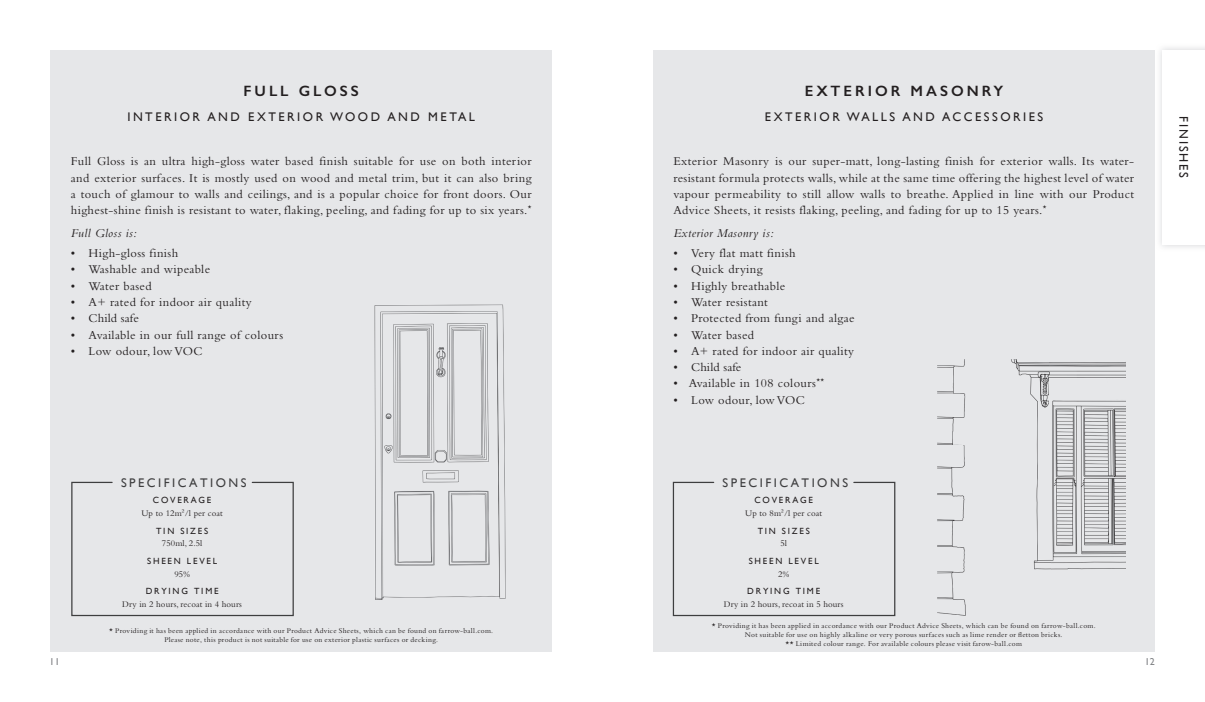
<style>
.page{position:relative;width:1205px;height:702px;background:#fff}
.page>*{position:absolute;margin:0;border:0;box-sizing:border-box;transform-origin:0 0}
.t1{font:600 15px "Gill Sans";letter-spacing:.2em;color:#231f20}
.t2{font:12.5px/16.2px "Bembo Std";letter-spacing:.03em;color:#231f20;text-align:justify}
.t3{font:12.5px "Gill Sans";letter-spacing:.2em;color:#231f20}
.t4{font:italic 12.5px "Bembo Std";letter-spacing:.03em;color:#231f20}
.t5{font:12.5px "Gill Sans";letter-spacing:.2em;color:#3e3e3f}
.t6{font:12.5px "Bembo Std";letter-spacing:.01em;color:#231f20}
.t7{font:12.5px "Gill Sans";letter-spacing:.15em;color:#231f20}
.t8{font:10px "Gill Sans";color:#808285}
.t9{font:9px "Bembo Std";letter-spacing:.01em;color:#231f20}
.t10{font:9px "Gill Sans";letter-spacing:.2em;color:#231f20}
.t11{font:7.5px/9px "Bembo Std";letter-spacing:.035em;color:#231f20;text-align:center}
</style>
<div class="page">
<div style="left:653px;top:50px;width:501px;height:602px;background:#e6e7e9"></div>
<div style="left:50px;top:50px;width:502px;height:602px;background:#e6e7e9"></div>
<img style="left:374px;top:304px;width:132px;height:295px">
<svg style="left:71px;top:481px;width:223px;height:135px"></svg>
<svg style="left:672px;top:481px;width:224px;height:135px"></svg>
<img style="left:937px;top:359px;width:188px;height:257px">
<p class="t1" style="left:243px;top:82px;width:117px">FULL GLOSS</p>
<p class="t3" style="left:127px;top:110px;width:349px">INTERIOR AND EXTERIOR WOOD AND METAL</p>
<p class="t2" style="left:71px;top:153px;width:462px">Full Gloss is an ultra high-gloss water based finish suitable for use on both interior and exterior surfaces. It is mostly used on wood and metal trim, but it can also bring a touch of glamour to walls and ceilings, and is a popular choice for front doors. Our highest-shine finish is resistant to water, flaking, peeling, and fading for up to six years.<sup>*</sup></p>
<p class="t4" style="left:71px;top:226px;width:68px">Full Gloss is:</p>
<p class="t2" style="left:71px;top:245px;width:109px">• High-gloss finish</p>
<p class="t2" style="left:71px;top:261px;width:141px">• Washable and wipeable</p>
<p class="t2" style="left:71px;top:277px;width:82px">• Water based</p>
<p class="t2" style="left:71px;top:294px;width:182px">• A+ rated for indoor air quality</p>
<p class="t6" style="left:71px;top:311px;width:70px">• Child safe</p>
<p class="t2" style="left:71px;top:326px;width:214px">• Available in our full range of colours</p>
<p class="t2" style="left:71px;top:342px;width:133px">• Low odour, low VOC</p>
<p class="t1" style="left:805px;top:82px;width:200px">EXTERIOR MASONRY</p>
<p class="t3" style="left:765px;top:110px;width:280px">EXTERIOR WALLS AND ACCESSORIES</p>
<p class="t2" style="left:673px;top:153px;width:462px">Exterior Masonry is our super-matt, long-lasting finish for exterior walls. Its water&shy;resistant formula protects walls, while at the same time offering the highest level of water vapour permeability to still allow walls to breathe. Applied in line with our Product Advice Sheets, it resists flaking, peeling, and fading for up to 15 years.<sup>*</sup></p>
<p class="t4" style="left:673px;top:226px;width:102px">Exterior Masonry is:</p>
<p class="t2" style="left:673px;top:245px;width:124px">• Very flat matt finish</p>
<p class="t2" style="left:673px;top:261px;width:91px">• Quick drying</p>
<p class="t2" style="left:673px;top:277px;width:113px">• Highly breathable</p>
<p class="t2" style="left:673px;top:294px;width:96px">• Water resistant</p>
<p class="t2" style="left:673px;top:310px;width:183px">• Protected from fungi and algae</p>
<p class="t2" style="left:673px;top:326px;width:82px">• Water based</p>
<p class="t2" style="left:673px;top:342px;width:182px">• A+ rated for indoor air quality</p>
<p class="t6" style="left:673px;top:360px;width:70px">• Child safe</p>
<p class="t2" style="left:673px;top:375px;width:152px">• Available in 108 colours<sup>**</sup></p>
<p class="t2" style="left:673px;top:391px;width:133px">• Low odour, low VOC</p>
<p class="t7" style="left:1191px;top:116px;width:63px;rotate:90deg">FINISHES</p>
<p class="t5" style="left:121px;top:475px;width:127px">SPECIFICATIONS</p>
<p class="t10" style="left:153px;top:495px;width:60px">COVERAGE</p>
<p class="t9" style="left:141px;top:508px;width:83px">Up to 12m˝/l per coat</p>
<p class="t10" style="left:156px;top:525px;width:54px">TIN SIZES</p>
<p class="t9" style="left:162px;top:538px;width:42px">750ml, 2.5l</p>
<p class="t10" style="left:147px;top:555px;width:72px">SHEEN LEVEL</p>
<p class="t9" style="left:174px;top:568px;width:17px">95%</p>
<p class="t10" style="left:146px;top:586px;width:74px">DRYING TIME</p>
<p class="t9" style="left:122px;top:599px;width:121px">Dry in 2 hours, recoat in 4 hours</p>
<p class="t11" style="left:109px;top:625px;width:385px">* Providing it has been applied in accordance with our Product Advice Sheets, which can be found on farrow-ball.com.<br>Please note, this product is not suitable for use on exterior plastic surfaces or decking.</p>
<p class="t5" style="left:722px;top:475px;width:127px">SPECIFICATIONS</p>
<p class="t10" style="left:754px;top:495px;width:60px">COVERAGE</p>
<p class="t9" style="left:745px;top:508px;width:78px">Up to 8m˝/l per coat</p>
<p class="t10" style="left:758px;top:525px;width:54px">TIN SIZES</p>
<p class="t9" style="left:780px;top:538px;width:8px">5l</p>
<p class="t10" style="left:749px;top:555px;width:72px">SHEEN LEVEL</p>
<p class="t9" style="left:778px;top:568px;width:12px">2%</p>
<p class="t10" style="left:747px;top:586px;width:74px">DRYING TIME</p>
<p class="t9" style="left:724px;top:599px;width:121px">Dry in 2 hours, recoat in 5 hours</p>
<p class="t11" style="left:712px;top:621px;width:385px">* Providing it has been applied in accordance with our Product Advice Sheets, which can be found on farrow-ball.com.<br>Not suitable for use on highly alkaline or very porous surfaces such as lime render or ˛etton bricks.<br>** Limited colour range. For available colours please visit farow-ball.com</p>
<p class="t8" style="left:50px;top:656px;width:12px">11</p>
<p class="t8" style="left:1144px;top:656px;width:12px">12</p>
</div>
